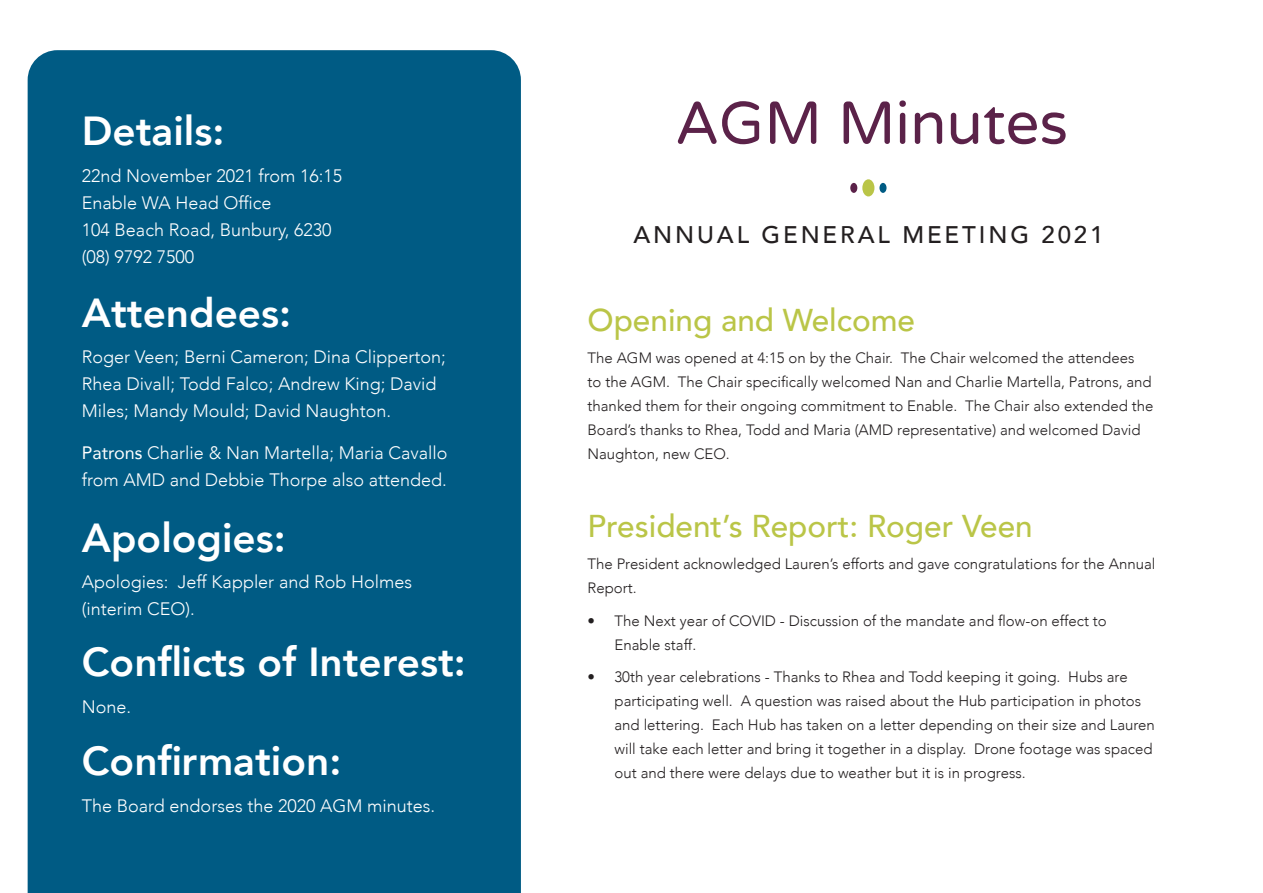
<style>
.page{position:relative;width:1263px;height:893px;background:#fff}
.page>*{position:absolute;margin:0;border:0;box-sizing:border-box;transform-origin:0 0}
.t1{font:60px "Varela Round";color:#5b2249}
.t2{font:800 40.5px "Avenir";color:#fff}
.t3{font:500 31.5px "Avenir";color:#bac547}
.t4{font:500 24px "Avenir";letter-spacing:.12em;color:#231f20}
.t5{font:300 18px/27px "Avenir";color:#fff}
.t6{font:300 15px/24px "Avenir";color:#231f20}
.s1{font-weight:400}
</style>
<div class="page">
<div style="left:850px;top:183px;width:7px;height:10px;background:#5b2249;border-radius:50%"></div>
<div style="left:879px;top:183px;width:7px;height:10px;background:#005b84;border-radius:50%"></div>
<div style="left:862px;top:179px;width:12px;height:17px;background:#bac547;border-radius:50%"></div>
<div style="left:28px;top:50px;width:493px;height:843px;background:#005b84"></div>
<p class="t2" style="left:82px;top:100px;width:144px">Details:</p>
<p class="t5" style="left:82px;top:162px;width:262px">22nd November 2021 from 16:15</p>
<p class="t5" style="left:82px;top:189px;width:191px">Enable WA Head Office</p>
<p class="t5" style="left:82px;top:216px;width:251px">104 Beach Road, Bunbury, 6230</p>
<p class="t5" style="left:82px;top:243px;width:114px">(08) 9792 7500</p>
<p class="t2" style="left:82px;top:281px;width:211px">Attendees:</p>
<p class="t5" style="left:82px;top:344px;width:365px">Roger Veen; Berni Cameron; Dina Clipperton;<br>Rhea Divall; Todd Falco; Andrew King; David<br>Miles; Mandy Mould; David Naughton.</p>
<p class="t5" style="left:82px;top:440px;width:367px"><span class="s1">Patrons</span> Charlie &amp; Nan Martella; Maria Cavallo from AMD and Debbie Thorpe also attended.</p>
<p class="t2" style="left:82px;top:506px;width:205px">Apologies:</p>
<p class="t5" style="left:82px;top:569px;width:332px">Apologies: Jeff Kappler and Rob Holmes (interim CEO).</p>
<p class="t2" style="left:82px;top:631px;width:385px">Conflicts of Interest:</p>
<p class="t5" style="left:82px;top:693px;width:51px">None.</p>
<p class="t2" style="left:82px;top:730px;width:261px">Confirmation:</p>
<p class="t5" style="left:82px;top:792px;width:355px">The Board endorses the 2020 AGM minutes.</p>
<p class="t1" style="left:675px;top:82px;width:395px">AGM Minutes</p>
<p class="t4" style="left:633px;top:214px;width:472px">ANNUAL GENERAL MEETING 2021</p>
<p class="t3" style="left:587px;top:293px;width:329px">Opening and Welcome</p>
<p class="t6" style="left:587px;top:346px;width:567px">The AGM was opened at 4:15 on by the Chair. The Chair welcomed the attendees<br>to the AGM. The Chair specifically welcomed Nan and Charlie Martella, Patrons, and thanked them for their ongoing commitment to Enable. The Chair also extended the Board’s thanks to Rhea, Todd and Maria (AMD representative) and welcomed David Naughton, new CEO.</p>
<p class="t3" style="left:587px;top:499px;width:447px">President’s Report: Roger Veen</p>
<p class="t6" style="left:587px;top:552px;width:569px">The President acknowledged Lauren’s efforts and gave congratulations for the Annual<br>Report.</p>
<p class="t6" style="left:614px;top:609px;width:494px;text-indent:-27px">• The Next year of COVID - Discussion of the mandate and flow-on effect to<br>Enable staff.</p>
<p class="t6" style="left:614px;top:665px;width:542px;text-indent:-27px">• 30th year celebrations - Thanks to Rhea and Todd keeping it going. Hubs are participating well. A question was raised about the Hub participation in photos and lettering. Each Hub has taken on a letter depending on their size and Lauren will take each letter and bring it together in a display. Drone footage was spaced out and there were delays due to weather but it is in progress.</p>
</div>
